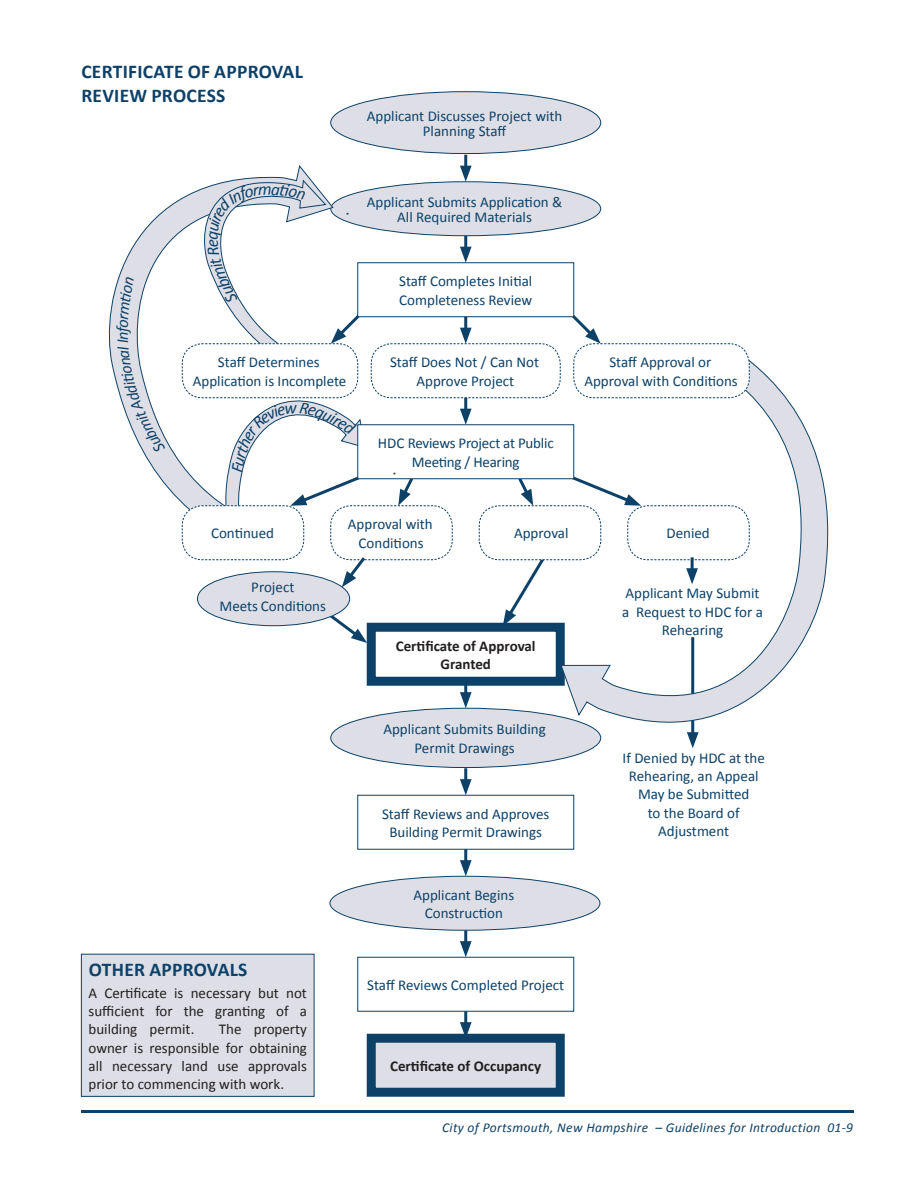
<style>
.page{position:relative;width:918px;height:1188px;background:#fff}
.page>*{position:absolute;margin:0;border:0;box-sizing:border-box;transform-origin:0 0}
.t1{font:700 19.5px/24px "Calibri";letter-spacing:.015em;color:#0d4168}
.t2{font:italic 16.5px "Calibri";color:#0d4168}
.t3{font:15px/18.3px "Calibri";color:#0d4168;text-align:center}
.t4{font:15px/18.3px "Calibri";color:#231f20;text-align:justify}
.t5{font:700 15px/18.3px "Calibri";color:#231f20;text-align:center}
.t6{font:italic 13.5px "Calibri";letter-spacing:.025em;color:#0d4168}
</style>
<div class="page">
<hr style="left:81px;top:1110px;width:772px;height:2px;background:#0d4168">
<div style="left:81px;top:954px;width:233px;height:142px;background:#dedfe6"></div>
<div style="left:81px;top:954px;width:233px;height:143px;border:1px solid #0d4168"></div>
<div style="left:331px;top:92px;width:270px;height:62px;background:#dedfe6;border-radius:50%"></div>
<hr style="left:464px;top:155px;width:3px;height:16px;background:#0d4168">
<div style="left:367px;top:623px;width:198px;height:63px;border:9px solid #0d4168"></div>
<div style="left:331px;top:708px;width:270px;height:60px;background:#dedfe6;border-radius:50%"></div>
<hr style="left:464px;top:768px;width:3px;height:17px;background:#0d4168">
<svg style="left:460px;top:779px;width:12px;height:16px"></svg>
<hr style="left:464px;top:930px;width:3px;height:17px;background:#0d4168">
<svg style="left:460px;top:941px;width:12px;height:16px"></svg>
<hr style="left:464px;top:681px;width:3px;height:17px;background:#0d4168">
<svg style="left:460px;top:692px;width:12px;height:16px"></svg>
<hr style="left:464px;top:849px;width:3px;height:17px;background:#0d4168">
<svg style="left:460px;top:860px;width:12px;height:16px"></svg>
<hr style="left:464px;top:1011px;width:3px;height:17px;background:#0d4168">
<svg style="left:460px;top:1022px;width:12px;height:12px"></svg>
<div style="left:371px;top:1038px;width:189px;height:54px;background:#dedfe6"></div>
<div style="left:367px;top:1034px;width:198px;height:63px;border:9px solid #0d4168"></div>
<svg style="left:560px;top:360px;width:269px;height:400px"></svg>
<svg style="left:108px;top:165px;width:192px;height:376px"></svg>
<div style="left:330px;top:876px;width:270px;height:54px;background:#dedfe6;border-radius:50%"></div>
<div style="left:330px;top:876px;width:270px;height:55px;border:1px solid #0d4168;border-radius:50%"></div>
<svg style="left:117px;top:277px;width:49px;height:177px"></svg>
<svg style="left:182px;top:166px;width:568px;height:477px"></svg>
<h1 class="t1" style="left:81px;top:59px;width:220px">Certificate of Approval review process</h1>
<p class="t3" style="left:367px;top:108px;width:197px;line-height:15px">Applicant Discusses Project with<br>Planning Staff</p>
<p class="t2" style="left:111px;top:332px;width:10px;rotate:-90deg">f</p>
<p class="t3" style="left:367px;top:194px;width:197px;line-height:15px">Applicant Submits Application &amp;<br>All Required Materials</p>
<p class="t3" style="left:193px;top:353px;width:155px">Staff Determines<br>Application is Incomplete</p>
<p class="t3" style="left:399px;top:272px;width:135px;text-align:left">Staff Completes Initial<br>Completeness Review</p>
<p class="t3" style="left:390px;top:353px;width:151px">Staff Does Not / Can Not<br>Approve Project</p>
<p class="t3" style="left:378px;top:434px;width:177px">HDC Reviews Project at Public<br>Meeting / Hearing</p>
<p class="t3" style="left:584px;top:353px;width:155px">Staff Approval or<br>Approval with Conditions</p>
<p class="t3" style="left:211px;top:524px;width:65px">Continued</p>
<p class="t3" style="left:220px;top:578px;width:108px">Project<br>Meets Conditions</p>
<p class="t3" style="left:348px;top:515px;width:86px">Approval with<br>Conditions</p>
<p class="t3" style="left:514px;top:524px;width:56px">Approval</p>
<p class="t5" style="left:396px;top:636px;width:141px">Certificate of Approval<br>Granted</p>
<p class="t3" style="left:666px;top:524px;width:45px">Denied</p>
<p class="t3" style="left:622px;top:584px;width:142px">Applicant May Submit a Request to HDC for a<br>Rehearing</p>
<h1 class="t1" style="left:89px;top:957px;width:13px">OTHER</h1>
<h1 class="t1" style="left:149px;top:957px;width:13px">APPROVA</h1>
<h1 class="t1" style="left:230px;top:957px;width:18px">LS</h1>
<p class="t4" style="left:88px;top:983px;width:220px">A Certificate is necessary but not sufficient for the granting of a building permit.</p>
<p class="t4" style="left:88px;top:1020px;width:220px;text-indent:130px">The property owner is responsible for obtaining all necessary land use approvals prior to commencing with work.</p>
<p class="t3" style="left:383px;top:720px;width:164px">Applicant Submits Building<br>Permit Drawings</p>
<p class="t3" style="left:382px;top:804px;width:169px">Staff Reviews and Approves<br>Building Permit Drawings</p>
<p class="t3" style="left:413px;top:885px;width:102px">Applicant Begins<br>Construction</p>
<p class="t3" style="left:367px;top:975px;width:198px">Staff Reviews Completed Project</p>
<p class="t5" style="left:390px;top:1056px;width:153px">Certificate of Occupancy</p>
<p class="t3" style="left:623px;top:748px;width:144px">If Denied by HDC at the<br>Rehearing, an Appeal<br>May be Submitted<br>to the Board of<br>Adjustment</p>
<p class="t6" style="left:442px;top:1119px;width:412px">City of Portsmouth, New Hampshire – Guidelines for Introduction 01-9</p>
</div>
